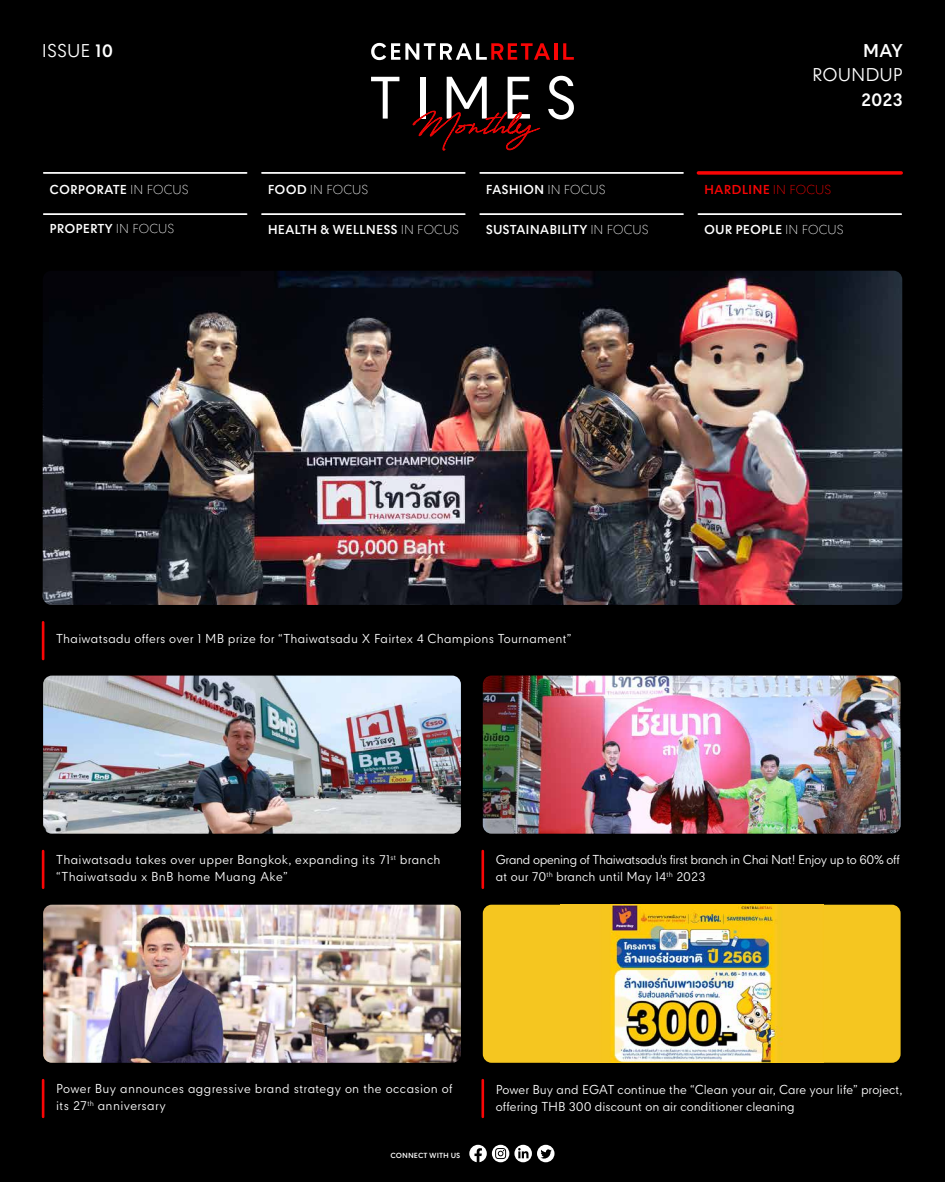
<style>
.page{position:relative;width:945px;height:1182px;background:#fff}
.page>*{position:absolute;margin:0;border:0;box-sizing:border-box;transform-origin:0 0}
.t1{font:17.5px "CPN";color:#fff}
.t2{font:700 17.5px "CPN";color:#fff}
.t3{font:12.25px/17.5px "CPN";letter-spacing:.015em;color:#fff}
.t4{font:700 12.25px "CPN";color:#fff}
.t5{font:12.25px/17.5px "CPN";letter-spacing:-.03em;color:#fff}
.t6{font:700 12.25px "CPN";color:#f90505}
.t7{font:300 12.25px "CPN";color:#fff}
.t8{font:700 7px "CPN";color:#fff}
.s1{font-weight:700}
.s2{font-weight:300}
</style>
<div class="page">
<div style="left:0;top:0;width:945px;height:1181px;background:#000"></div>
<svg style="left:469px;top:1144px;width:86px;height:18px"></svg>
<hr style="left:44px;top:172px;width:203px;height:2px;background:#fff">
<hr style="left:262px;top:172px;width:203px;height:2px;background:#fff">
<hr style="left:480px;top:172px;width:203px;height:2px;background:#fff">
<svg style="left:698px;top:171px;width:203px;height:4px"></svg>
<hr style="left:44px;top:213px;width:203px;height:2px;background:#fff">
<hr style="left:262px;top:213px;width:203px;height:2px;background:#fff">
<hr style="left:480px;top:213px;width:203px;height:2px;background:#fff">
<hr style="left:698px;top:213px;width:203px;height:2px;background:#fff">
<hr style="left:42px;top:850px;width:2px;height:37px;background:#f90505">
<hr style="left:42px;top:622px;width:2px;height:37px;background:#f90505">
<hr style="left:481px;top:850px;width:3px;height:37px;background:#f90505">
<hr style="left:42px;top:1079px;width:2px;height:37px;background:#f90505">
<hr style="left:481px;top:1079px;width:3px;height:37px;background:#f90505">
<div style="left:483px;top:904px;width:418px;height:158px;background:#f5c620"></div>
<img style="left:560px;top:904px;width:263px;height:158px">
<img style="left:43px;top:675px;width:418px;height:158px">
<img style="left:43px;top:904px;width:418px;height:158px">
<svg style="left:371px;top:42px;width:203px;height:109px"></svg>
<img style="left:43px;top:271px;width:859px;height:334px">
<img style="left:483px;top:675px;width:418px;height:158px">
<h1 class="t1" style="left:42px;top:39px;width:73px">ISSUE <span class="s1">10</span></h1>
<h1 class="t2" style="left:863px;top:40px;width:42px">MAY</h1>
<h1 class="t1" style="left:812px;top:63px;width:92px">ROUNDUP</h1>
<h1 class="t2" style="left:861px;top:89px;width:43px">2023</h1>
<p class="t4" style="left:50px;top:183px;width:141px">CORPORATE <span class="s2">IN FOCUS</span></p>
<p class="t7" style="left:268px;top:181px;width:102px"><span class="s1">FOOD</span> IN FOCUS</p>
<p class="t4" style="left:486px;top:183px;width:121px">FASHION <span class="s2">IN FOCUS</span></p>
<p class="t6" style="left:704px;top:183px;width:129px">HARDLINE <span class="s2">IN FOCUS</span></p>
<p class="t4" style="left:50px;top:221px;width:126px">PROPERTY <span class="s2">IN FOCUS</span></p>
<p class="t4" style="left:268px;top:222px;width:193px">HEALTH &amp; WELLNESS <span class="s2">IN FOCUS</span></p>
<p class="t4" style="left:486px;top:222px;width:164px">SUSTAINABILITY <span class="s2">IN FOCUS</span></p>
<p class="t4" style="left:704px;top:222px;width:141px">OUR PEOPLE <span class="s2">IN FOCUS</span></p>
<p class="t3" style="left:56px;top:631px;width:517px">Thaiwatsadu offers over 1 MB prize for “Thaiwatsadu X Fairtex 4 Champions Tournament”</p>
<p class="t3" style="left:56px;top:851px;width:386px">Thaiwatsadu takes over upper Bangkok, expanding its 71<sup>st</sup> branch “Thaiwatsadu x BnB home Muang Ake”</p>
<p class="t5" style="left:496px;top:851px;width:405px">Grand opening of Thaiwatsadu's first branch in Chai Nat! Enjoy up to 60% off at our 70<sup>th</sup> branch until May 14<sup>th</sup> 2023</p>
<p class="t3" style="left:56px;top:1080px;width:398px">Power Buy announces aggressive brand strategy on the occasion of its 27<sup>th</sup> anniversary</p>
<p class="t8" style="left:390px;top:1151px;width:71px">CONNECT WITH US</p>
<p class="t3" style="left:496px;top:1081px;width:408px">Power Buy and EGAT continue the “Clean your air, Care your life” project, offering THB 300 discount on air conditioner cleaning</p>
</div>
